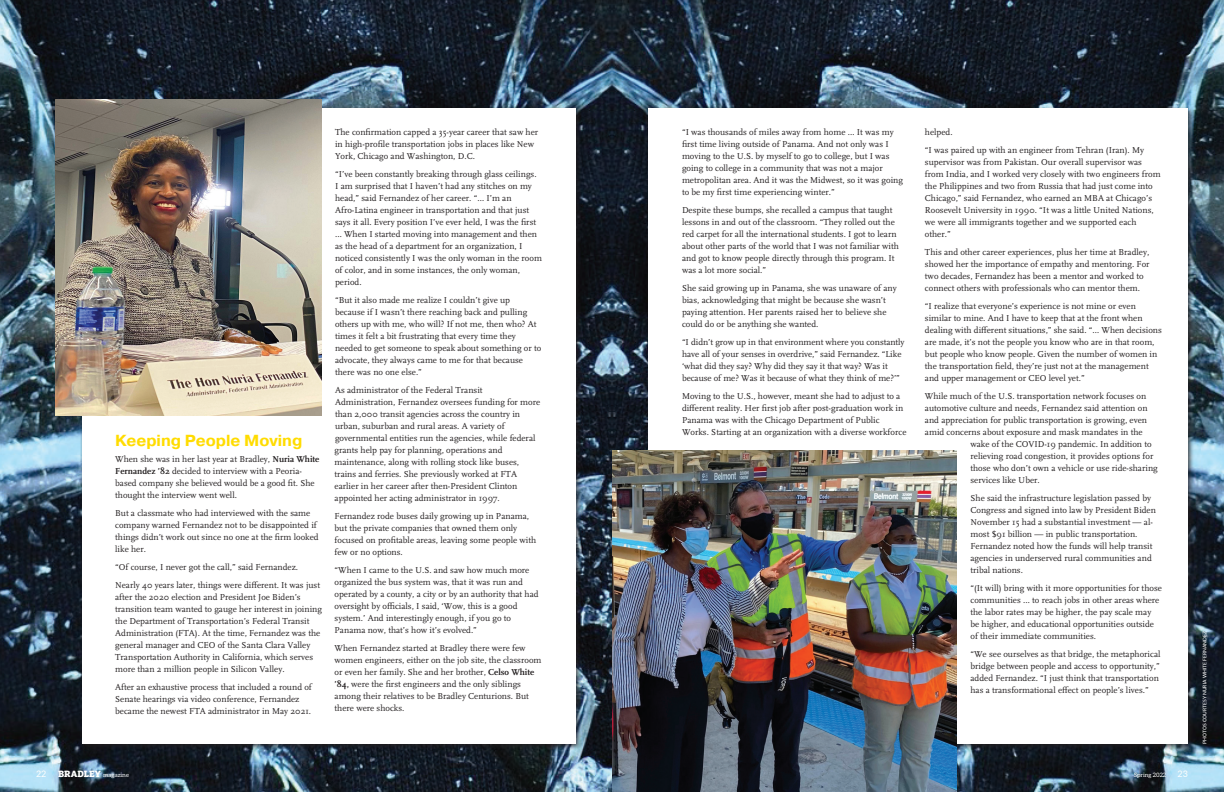
<style>
.page{position:relative;width:1224px;height:792px;background:#fff}
.page>*{position:absolute;margin:0;border:0;box-sizing:border-box;transform-origin:0 0}
.t1{font:700 16px "Pragmatica";color:#ffdc01}
.t2{font:9px/12px "Scala Pro";color:#231f20}
.t3{font:9px "Lato";color:#fff}
.t4{font:6px "Aleo";color:#fff}
.t5{font:500 5px "Lato";color:#fff}
.s1{font-weight:700}
.s2{font-family:"Marselis Slab OT";font-weight:900;font-size:9px}
</style>
<div class="page">
<img style="left:0;top:0;width:1224px;height:792px">
<div style="left:646px;top:106px;width:549px;height:644px;background:#231f20;opacity:.75"></div>
<div style="left:648px;top:108px;width:540px;height:636px;background:#fff"></div>
<div style="left:80px;top:106px;width:502px;height:644px;background:#231f20;opacity:.75"></div>
<div style="left:82px;top:108px;width:494px;height:636px;background:#fff"></div>
<img style="left:612px;top:450px;width:345px;height:342px">
<img style="left:55px;top:99px;width:267px;height:317px">
<h1 class="t1" style="left:115px;top:431px;width:189px">Keeping People Moving</h1>
<p class="t2" style="left:115px;top:453px;width:206px">When she was in her last year at Bradley, <span class="s1">Nuria White Fernandez ’82</span> decided to interview with a Peoria&shy;based company she believed would be a good fit. She thought the interview went well.</p>
<p class="t2" style="left:115px;top:507px;width:205px">But a classmate who had interviewed with the same company warned Fernandez not to be disappointed if things didn’t work out since no one at the firm looked like her.</p>
<p class="t2" style="left:115px;top:558px;width:206px;line-height:18px">“Of course, I never got the call,” said Fernandez.<br>Nearly 40 years later, things were different. It was just</p>
<p class="t2" style="left:115px;top:591px;width:208px">after the 2020 election and President Joe Biden’s transition team wanted to gauge her interest in joining the Department of Transportation’s Federal Transit Administration (FTA). At the time, Fernandez was the general manager and CEO of the Santa Clara Valley Transportation Authority in California, which serves more than 2 million people in Silicon Valley.</p>
<p class="t2" style="left:115px;top:681px;width:198px">After an exhaustive process that included a round of<br>Senate hearings via video conference, Fernandez became the newest FTA administrator in May 2021.</p>
<p class="t2" style="left:335px;top:126px;width:205px">The confirmation capped a 35-year career that saw her in high-profile transportation jobs in places like New<br>York, Chicago and Washington, D.C.</p>
<p class="t2" style="left:335px;top:168px;width:208px">“I’ve been constantly breaking through glass ceilings.<br>I am surprised that I haven’t had any stitches on my head,” said Fernandez of her career. “… I’m an Afro-Latina engineer in transportation and that just says it all. Every position I’ve ever held, I was the first … When I started moving into management and then as the head of a department for an organization, I noticed consistently I was the only woman in the room of color, and in some instances, the only woman, period.</p>
<p class="t2" style="left:335px;top:294px;width:208px">“But it also made me realize I couldn’t give up because if I wasn’t there reaching back and pulling others up with me, who will? If not me, then who? At times it felt a bit frustrating that every time they needed to get someone to speak about something or to advocate, they always came to me for that because there was no one else.”</p>
<p class="t2" style="left:335px;top:384px;width:207px">As administrator of the Federal Transit Administration, Fernandez oversees funding for more than 2,000 transit agencies across the country in urban, suburban and rural areas. A variety of governmental entities run the agencies, while federal grants help pay for planning, operations and maintenance, along with rolling stock like buses, trains and ferries. She previously worked at FTA earlier in her career after then-President Clinton appointed her acting administrator in 1997.</p>
<p class="t2" style="left:335px;top:510px;width:203px">Fernandez rode buses daily growing up in Panama, but the private companies that owned them only focused on profitable areas, leaving some people with few or no options.</p>
<p class="t2" style="left:335px;top:564px;width:205px">“When I came to the U.S. and saw how much more organized the bus system was, that it was run and operated by a county, a city or by an authority that had oversight by officials, I said, ‘Wow, this is a good system.’ And interestingly enough, if you go to Panama now, that’s how it’s evolved.”</p>
<p class="t2" style="left:335px;top:642px;width:208px">When Fernandez started at Bradley there were few women engineers, either on the job site, the classroom or even her family. She and her brother, <span class="s1">Celso White ’84,</span> were the first engineers and the only siblings among their relatives to be Bradley Centurions. But there were shocks.</p>
<p class="t2" style="left:682px;top:126px;width:223px">“I was thousands of miles away from home … It was my first time living outside of Panama. And not only was I moving to the U.S. by myself to go to college, but I was going to college in a community that was not a major metropolitan area. And it was the Midwest, so it was going to be my first time experiencing winter.”</p>
<p class="t2" style="left:682px;top:204px;width:218px">Despite these bumps, she recalled a campus that taught lessons in and out of the classroom. “They rolled out the red carpet for all the international students. I got to learn about other parts of the world that I was not familiar with and got to know people directly through this program. It was a lot more social.”</p>
<p class="t2" style="left:682px;top:282px;width:216px">She said growing up in Panama, she was unaware of any bias, acknowledging that might be because she wasn’t paying attention. Her parents raised her to believe she could do or be anything she wanted.</p>
<p class="t2" style="left:682px;top:336px;width:224px">“I didn’t grow up in that environment where you constantly have all of your senses in overdrive,” said Fernandez. “Like ‘what did they say? Why did they say it that way? Was it because of me? Was it because of what they think of me?’”</p>
<p class="t2" style="left:682px;top:390px;width:226px">Moving to the U.S., however, meant she had to adjust to a different reality. Her first job after post-graduation work in Panama was with the Chicago Department of Public Works. Starting at an organization with a diverse workforce</p>
<p class="t2" style="left:925px;top:123px;width:221px;line-height:18px">helped.<br>“I was paired up with an engineer from Tehran (Iran). My</p>
<p class="t2" style="left:925px;top:156px;width:237px">supervisor was from Pakistan. Our overall supervisor was from India, and I worked very closely with two engineers from the Philippines and two from Russia that had just come into Chicago,” said Fernandez, who earned an MBA at Chicago’s Roosevelt University in 1990. “It was a little United Nations, we were all immigrants together and we supported each other.”</p>
<p class="t2" style="left:925px;top:246px;width:226px">This and other career experiences, plus her time at Bradley, showed her the importance of empathy and mentoring. For two decades, Fernandez has been a mentor and worked to connect others with professionals who can mentor them.</p>
<p class="t2" style="left:925px;top:300px;width:239px">“I realize that everyone’s experience is not mine or even similar to mine. And I have to keep that at the front when dealing with different situations,” she said. “… When decisions are made, it’s not the people you know who are in that room, but people who know people. Given the number of women in the transportation field, they’re just not at the management and upper management or CEO level yet.”</p>
<p class="t2" style="left:925px;top:390px;width:223px">While much of the U.S. transportation network focuses on</p>
<p class="t2" style="left:925px;top:402px;width:224px">automotive culture and needs, Fernandez said attention on</p>
<p class="t2" style="left:925px;top:414px;width:224px">and appreciation for public transportation is growing, even</p>
<p class="t2" style="left:925px;top:426px;width:219px">amid concerns about exposure and mask mandates in the</p>
<p class="t2" style="left:971px;top:438px;width:183px">wake of the COVID-19 pandemic. In addition to</p>
<p class="t2" style="left:971px;top:450px;width:184px">relieving road congestion, it provides options for</p>
<p class="t2" style="left:971px;top:462px;width:189px">those who don’t own a vehicle or use ride-sharing</p>
<p class="t2" style="left:971px;top:474px;width:71px">services like Uber.</p>
<p class="t2" style="left:971px;top:492px;width:187px">She said the infrastructure legislation passed by Congress and signed into law by President Biden November 15 had a substantial investment — al&shy;most $91 billion — in public transportation.<br>Fernandez noted how the funds will help transit agencies in underserved rural communities and tribal nations.</p>
<p class="t2" style="left:971px;top:582px;width:193px">“(It will) bring with it more opportunities for those communities … to reach jobs in other areas where the labor rates may be higher, the pay scale may be higher, and educational opportunities outside of their immediate communities.</p>
<p class="t2" style="left:971px;top:648px;width:192px">“We see ourselves as that bridge, the metaphorical bridge between people and access to opportunity,” added Fernandez. “I just think that transportation has a transformational effect on people’s lives.”</p>
<p class="t3" style="left:36px;top:767px;width:12px">22</p>
<p class="t4" style="left:58px;top:771px;width:72px"><span class="s2">BRADLEY</span> magazine</p>
<p class="t4" style="left:1134px;top:771px;width:33px">Spring 2022</p>
<p class="t3" style="left:1178px;top:767px;width:12px">23</p>
<p class="t5" style="left:1201px;top:744px;width:114px;rotate:-90deg">PHOTOS COURTESY NURIA WHITE FERNANDEZ</p>
</div>
